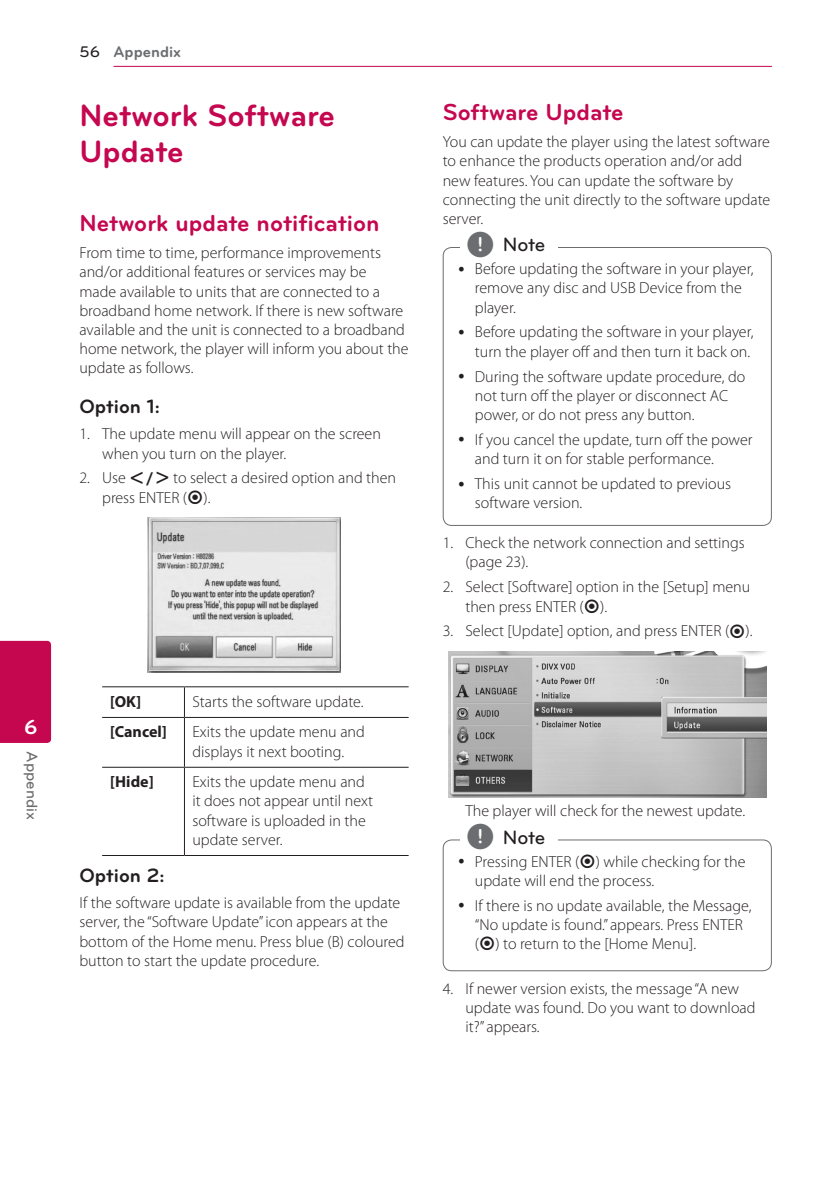
<style>
.page{position:relative;width:840px;height:1191px;background:#fff}
.page>*{position:absolute;margin:0;border:0;box-sizing:border-box;transform-origin:0 0}
.Title_1{font:700 32px/36px "Bryant LG";color:#c50750}
.Title_2{font:700 24px "Bryant LG";color:#c50750}
.t1{font:700 21px "Bryant LG";color:#fff}
.Title_3{font:700 20px "Bryant LG";color:#231f20}
.t2{font:500 20px "Bryant LG";letter-spacing:-.01em;color:#231f20}
.Content_text_Light{font:300 16px/19.2px "Myriad Pro";color:#231f20}
.Content_text_Num{font:300 16px/19.2px "Myriad Pro";color:#231f20}
.Contents_Text_Sub_Nu{font:300 16px "Myriad Pro";color:#231f20}
.Content_text_SemiBol{font:700 16px "Myriad Pro";color:#231f20}
.Chapter_Title_Top_L{font:700 16px "Bryant LG";color:#6c6d70}
.Chapter_Title_Side{font:500 16px "Bryant LG";color:#6c6d70}
.Page_No_left{font:500 16px "Bryant LG";color:#231f20}
.s1{font-family:"UPSYS Common";font-weight:400}
.s2{font-family:"UPSYS Common";font-weight:400;font-size:30px;color:#6c6d70}
</style>
<div class="page">
<hr style="left:113px;top:66px;width:658px;height:1px;background:#c50750">
<div style="left:0;top:641px;width:51px;height:102px;background:#c50750"></div>
<img style="left:147px;top:517px;width:193px;height:155px">
<hr style="left:102px;top:686px;width:82px;height:1px;background:#231f20">
<hr style="left:184px;top:686px;width:224px;height:1px;background:#231f20">
<hr style="left:102px;top:717px;width:82px;height:1px;background:#231f20">
<hr style="left:184px;top:717px;width:224px;height:1px;background:#231f20">
<hr style="left:102px;top:766px;width:82px;height:1px;background:#231f20">
<hr style="left:184px;top:766px;width:224px;height:1px;background:#231f20">
<hr style="left:102px;top:855px;width:82px;height:1px;background:#231f20">
<hr style="left:184px;top:855px;width:224px;height:1px;background:#231f20">
<hr style="left:184px;top:687px;width:1px;height:30px;background:#231f20">
<hr style="left:184px;top:718px;width:1px;height:48px;background:#231f20">
<hr style="left:184px;top:767px;width:1px;height:88px;background:#231f20">
<div style="left:442px;top:247px;width:329px;height:279px;border:1px solid #6c6d70;border-radius:9px"></div>
<div style="left:460px;top:241px;width:97px;height:20px;background:#fff"></div>
<img style="left:448px;top:651px;width:317px;height:146px">
<div style="left:442px;top:839px;width:329px;height:132px;border:1px solid #6c6d70;border-radius:9px"></div>
<div style="left:460px;top:833px;width:97px;height:20px;background:#fff"></div>
<p class="t1" style="left:24px;top:714px;width:15px">6</p>
<p class="Chapter_Title_Side" style="left:42px;top:751px;width:70px;rotate:90deg">Appendix</p>
<p class="Page_No_left" style="left:79px;top:42px;width:22px">56</p>
<p class="Chapter_Title_Top_L" style="left:113px;top:42px;width:69px">Appendix</p>
<p class="Title_1" style="left:79px;top:97px;width:257px">Network Software<br>Update</p>
<p class="Title_2" style="left:79px;top:208px;width:301px">Network update notification</p>
<p class="Content_text_Light" style="left:79px;top:243px;width:330px">From time to time, performance improvements and/or additional features or services may be<br>made available to units that are connected to a broadband home network. If there is new software available and the unit is connected to a broadband home network, the player will inform you about the update as follows.</p>
<p class="Title_3" style="left:79px;top:394px;width:82px">Option 1:</p>
<p class="Content_text_Num" style="left:102px;top:424px;width:280px;text-indent:-23px">1. The update menu will appear on the screen when you turn on the player.</p>
<p class="Content_text_Num" style="left:102px;top:468px;width:295px;text-indent:-23px">2. Use <span class="s1">A/D</span> to select a desired option and then press ENTER (<span class="s1">b</span>).</p>
<p class="Content_text_SemiBol" style="left:110px;top:691px;width:33px">[OK]</p>
<p class="Content_text_Light" style="left:192px;top:691px;width:173px">Starts the software update.</p>
<p class="Content_text_SemiBol" style="left:110px;top:721px;width:58px">[Cancel]</p>
<p class="Content_text_Light" style="left:192px;top:722px;width:174px">Exits the update menu and displays it next booting.</p>
<p class="Content_text_SemiBol" style="left:110px;top:771px;width:45px">[Hide]</p>
<p class="Content_text_Light" style="left:192px;top:772px;width:182px">Exits the update menu and it does not appear until next software is uploaded in the update server.</p>
<p class="Title_3" style="left:79px;top:862px;width:87px">Option 2:</p>
<p class="Content_text_Light" style="left:79px;top:893px;width:326px">If the software update is available from the update server, the “Software Update”icon appears at the bottom of the Home menu. Press blue (B) coloured button to start the update procedure.</p>
<p class="Title_2" style="left:442px;top:97px;width:182px">Software Update</p>
<p class="Content_text_Light" style="left:442px;top:132px;width:329px">You can update the player using the latest software to enhance the products operation and/or add new features. You can update the software by connecting the unit directly to the software update server.</p>
<p class="Content_text_Light" style="left:474px;top:259px;width:280px">Before updating the software in your player, remove any disc and USB Device from the player.</p>
<p class="Content_text_Light" style="left:474px;top:322px;width:280px">Before updating the software in your player, turn the player off and then turn it back on.</p>
<p class="Content_text_Light" style="left:474px;top:366px;width:272px">During the software update procedure, do not turn off the player or disconnect AC power, or do not press any button.</p>
<p class="Content_text_Light" style="left:474px;top:430px;width:279px">If you cancel the update, turn off the power and turn it on for stable performance.</p>
<p class="Content_text_Light" style="left:474px;top:474px;width:257px">This unit cannot be updated to previous software version.</p>
<p class="t2" style="left:466px;top:232px;width:81px"><span class="s2">,</span> Note</p>
<p class="Content_text_Num" style="left:465px;top:533px;width:281px;text-indent:-23px">1. Check the network connection and settings (page 23).</p>
<p class="Content_text_Num" style="left:465px;top:577px;width:286px;text-indent:-23px">2. Select [Software] option in the [Setup] menu then press ENTER (<span class="s1">b</span>).</p>
<p class="Content_text_Num" style="left:442px;top:621px;width:311px">3. Select [Update] option, and press ENTER (<span class="s1">b</span>).</p>
<p class="Contents_Text_Sub_Nu" style="left:465px;top:801px;width:281px">The player will check for the newest update.</p>
<p class="Content_text_Light" style="left:474px;top:851px;width:272px">Pressing ENTER (<span class="s1">b</span>) while checking for the update will end the process.</p>
<p class="Content_text_Light" style="left:474px;top:895px;width:278px">If there is no update available, the Message, “No update is found.” appears. Press ENTER (<span class="s1">b</span>) to return to the [Home Menu].</p>
<p class="t2" style="left:466px;top:824px;width:81px"><span class="s2">,</span> Note</p>
<p class="Content_text_Num" style="left:465px;top:978px;width:291px;text-indent:-23px">4. If newer version exists, the message “A new update was found. Do you want to download it?” appears.</p>
</div>
